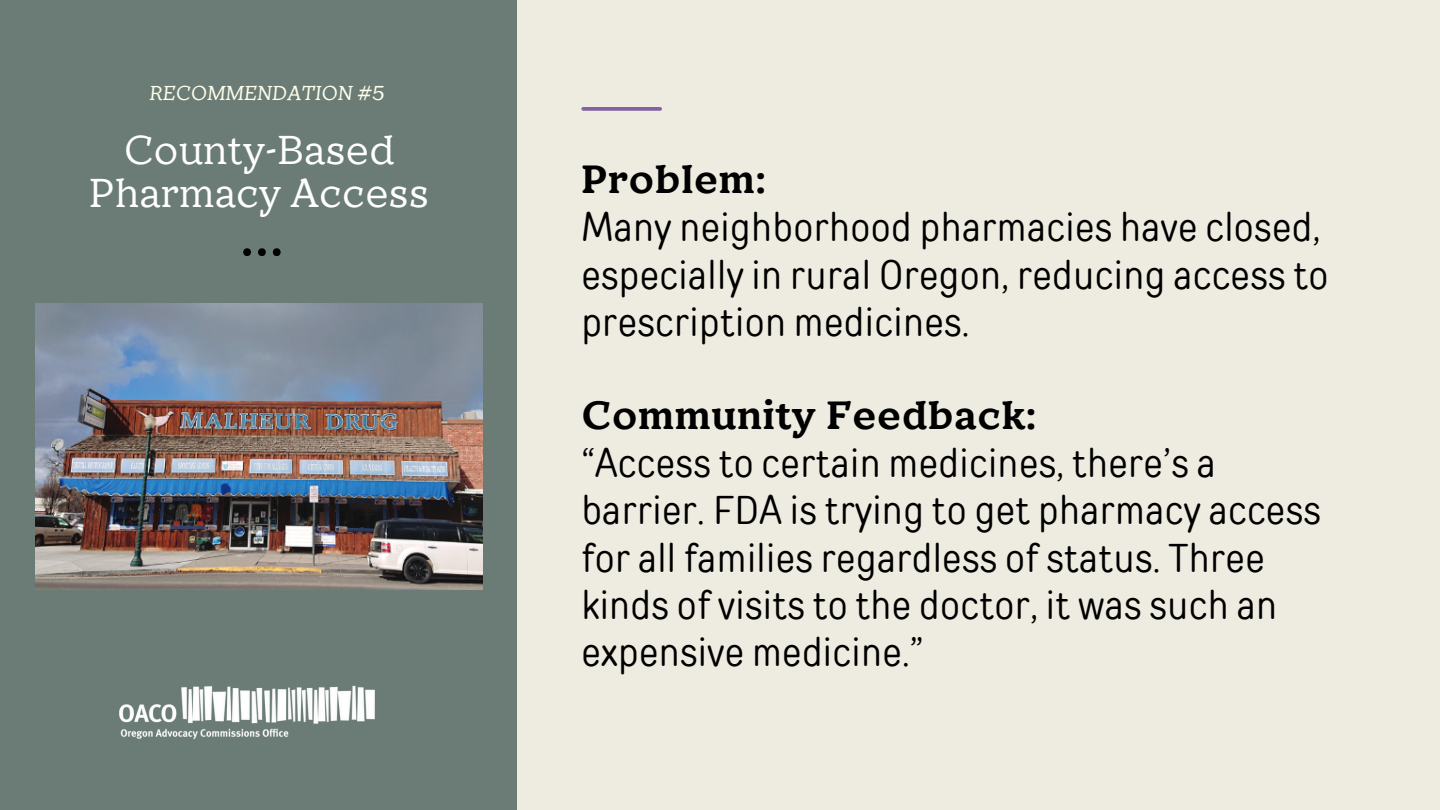
<style>
.page{position:relative;width:1440px;height:810px;background:#eeece1}
.page>*{position:absolute;margin:0;border:0;box-sizing:border-box;transform-origin:0 0}
.t1{font:65px "TT Phobos";color:#000}
.t2{font:40px/47.4px "TT Rounds Condensed";letter-spacing:.01em;color:#000}
.t3{font:40px/42.8px "TT Phobos";letter-spacing:.01em;color:#fff;text-align:center}
.t4{font:italic 20px "TT Phobos";letter-spacing:.01em;color:#ffffec}
.s1{font-family:"TT Phobos";font-weight:700}
</style>
<div class="page">
<div style="left:0;top:0;width:517px;height:810px;background:#6b7c76"></div>
<svg style="left:583px;top:107px;width:77px;height:4px"></svg>
<img style="left:119px;top:685px;width:256px;height:54px">
<img style="left:35px;top:304px;width:448px;height:285px">
<h1 class="t4" style="left:149px;top:81px;width:236px">RECOMMENDATION #5</h1>
<p class="t3" style="left:90px;top:130px;width:341px">County-Based<br>Pharmacy Access</p>
<p class="t1" style="left:240px;top:194px;width:45px">...</p>
<h1 class="t2" style="left:581px;top:156px;width:749px"><span class="s1">Problem:<br></span>Many neighborhood pharmacies have closed, especially in rural Oregon, reducing access to prescription medicines.</h1>
<p class="t2" style="left:581px;top:391px;width:741px"><span class="s1">Community Feedback:<br></span>“Access to certain medicines, there’s a barrier. FDA is trying to get pharmacy access for all families regardless of status. Three kinds of visits to the doctor, it was such an expensive medicine.”</p>
</div>
